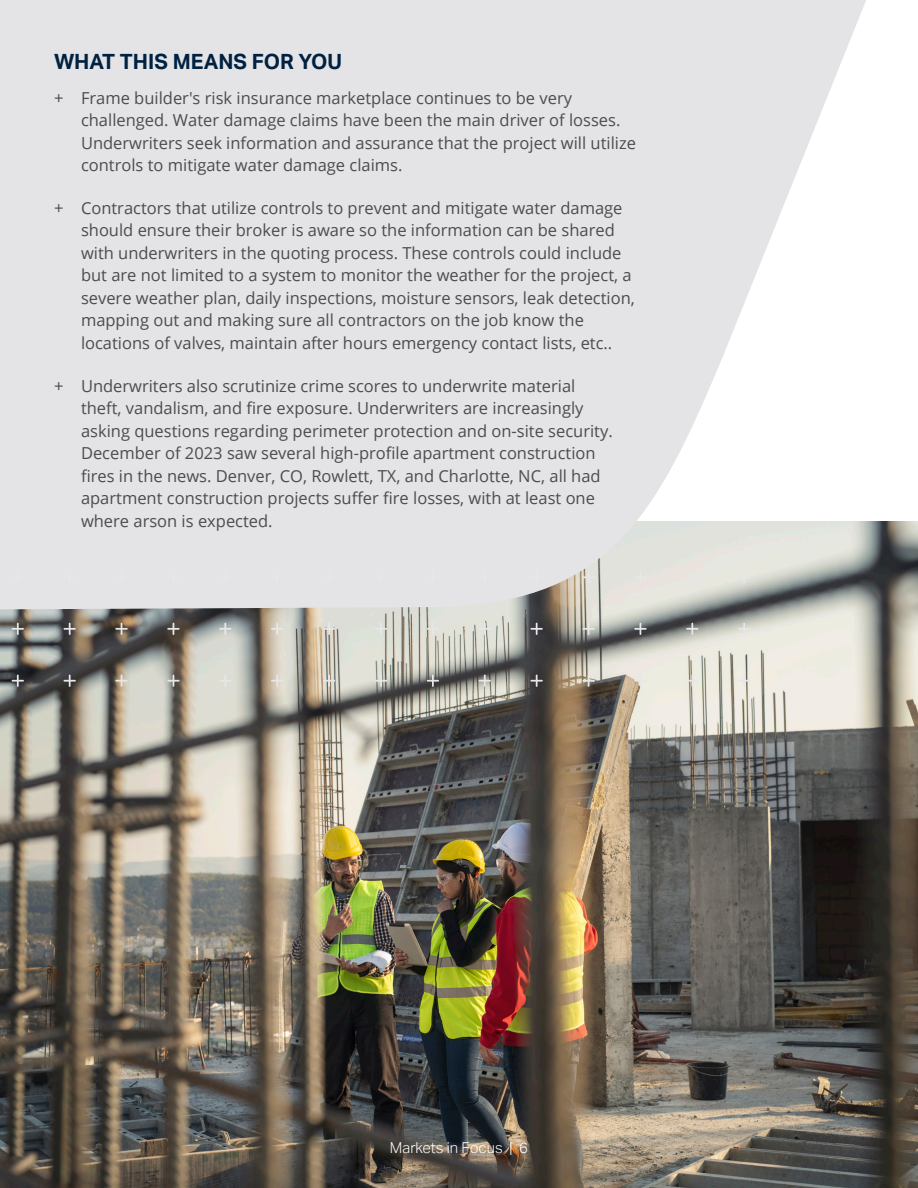
<style>
.page{position:relative;width:918px;height:1188px;background:#fff}
.page>*{position:absolute;margin:0;border:0;box-sizing:border-box;transform-origin:0 0}
.Subheader_Section_Title{font:700 21px "Aktiv Grotesk";color:#002141}
.t1{font:16.5px/22.5px "Open Sans";color:#4b4c4d}
.t2{font:300 15px "Aktiv Grotesk";color:#fff}
</style>
<div class="page">
<img style="left:0;top:521px;width:918px;height:667px">
<svg style="left:0;top:0;width:866px;height:610px;background:#e5e5e6"></svg>
<svg style="left:12px;top:571px;width:12px;height:12px"></svg>
<svg style="left:64px;top:571px;width:12px;height:12px"></svg>
<svg style="left:115px;top:571px;width:13px;height:12px"></svg>
<svg style="left:167px;top:571px;width:13px;height:12px"></svg>
<svg style="left:219px;top:571px;width:12px;height:12px"></svg>
<svg style="left:271px;top:571px;width:12px;height:12px"></svg>
<svg style="left:323px;top:571px;width:12px;height:12px"></svg>
<svg style="left:375px;top:571px;width:12px;height:12px"></svg>
<svg style="left:427px;top:571px;width:12px;height:12px"></svg>
<svg style="left:479px;top:571px;width:12px;height:12px"></svg>
<svg style="left:531px;top:571px;width:12px;height:12px"></svg>
<svg style="left:582px;top:571px;width:13px;height:12px"></svg>
<svg style="left:634px;top:571px;width:13px;height:12px"></svg>
<svg style="left:686px;top:571px;width:12px;height:12px"></svg>
<svg style="left:738px;top:571px;width:12px;height:12px"></svg>
<svg style="left:12px;top:623px;width:12px;height:12px"></svg>
<svg style="left:64px;top:623px;width:12px;height:12px"></svg>
<svg style="left:115px;top:623px;width:13px;height:12px"></svg>
<svg style="left:167px;top:623px;width:13px;height:12px"></svg>
<svg style="left:219px;top:623px;width:12px;height:12px"></svg>
<svg style="left:271px;top:623px;width:12px;height:12px"></svg>
<svg style="left:323px;top:623px;width:12px;height:12px"></svg>
<svg style="left:375px;top:623px;width:12px;height:12px"></svg>
<svg style="left:427px;top:623px;width:12px;height:12px"></svg>
<svg style="left:479px;top:623px;width:12px;height:12px"></svg>
<svg style="left:531px;top:623px;width:12px;height:12px"></svg>
<svg style="left:582px;top:623px;width:13px;height:12px"></svg>
<svg style="left:634px;top:623px;width:13px;height:12px"></svg>
<svg style="left:686px;top:623px;width:12px;height:12px"></svg>
<svg style="left:738px;top:623px;width:12px;height:12px"></svg>
<svg style="left:12px;top:675px;width:12px;height:12px"></svg>
<svg style="left:64px;top:675px;width:12px;height:12px"></svg>
<svg style="left:115px;top:675px;width:13px;height:12px"></svg>
<svg style="left:167px;top:675px;width:13px;height:12px"></svg>
<svg style="left:219px;top:675px;width:12px;height:12px"></svg>
<svg style="left:271px;top:675px;width:12px;height:12px"></svg>
<svg style="left:323px;top:675px;width:12px;height:12px"></svg>
<svg style="left:375px;top:675px;width:12px;height:12px"></svg>
<svg style="left:427px;top:675px;width:12px;height:12px"></svg>
<svg style="left:479px;top:675px;width:12px;height:12px"></svg>
<svg style="left:531px;top:675px;width:12px;height:12px"></svg>
<svg style="left:582px;top:675px;width:13px;height:12px"></svg>
<svg style="left:634px;top:675px;width:13px;height:12px"></svg>
<svg style="left:686px;top:675px;width:12px;height:12px"></svg>
<svg style="left:738px;top:675px;width:12px;height:12px"></svg>
<p class="Subheader_Section_Title" style="left:54px;top:50px;width:290px">WHAT THIS MEANS FOR YOU</p>
<p class="t1" style="left:81px;top:86px;width:557px;text-indent:-27px">+ Frame builder's risk insurance marketplace continues to be very challenged. Water damage claims have been the main driver of losses.<br>Underwriters seek information and assurance that the project will utilize controls to mitigate water damage claims.</p>
<p class="t1" style="left:81px;top:196px;width:555px;text-indent:-27px">+ Contractors that utilize controls to prevent and mitigate water damage should ensure their broker is aware so the information can be shared with underwriters in the quoting process. These controls could include but are not limited to a system to monitor the weather for the project, a severe weather plan, daily inspections, moisture sensors, leak detection, mapping out and making sure all contractors on the job know the locations of valves, maintain after hours emergency contact lists, etc..</p>
<p class="t1" style="left:81px;top:374px;width:533px;text-indent:-27px">+ Underwriters also scrutinize crime scores to underwrite material theft, vandalism, and fire exposure. Underwriters are increasingly asking questions regarding perimeter protection and on-site security.<br>December of 2023 saw several high-profile apartment construction fires in the news. Denver, CO, Rowlett, TX, and Charlotte, NC, all had apartment construction projects suffer fire losses, with at least one where arson is expected.</p>
<p class="t2" style="left:390px;top:1139px;width:140px">Markets in Focus | 6</p>
</div>
